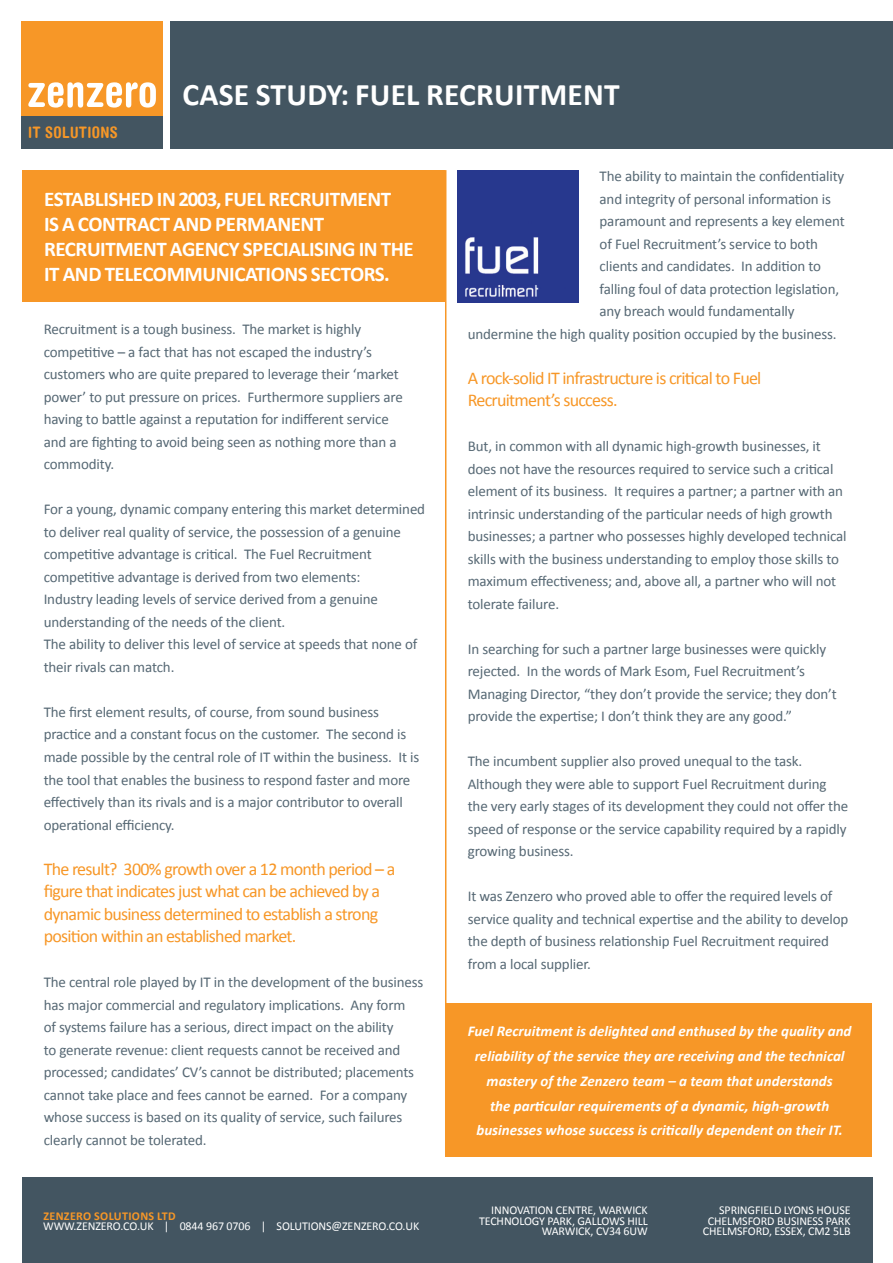
<style>
.page{position:relative;width:893px;height:1263px;background:#fff}
.page>*{position:absolute;margin:0;border:0;box-sizing:border-box;transform-origin:0 0}
.t1{font:700 31.5px "Calibri";letter-spacing:.01em;color:#fff}
.t2{font:700 21px/24.9px "Calibri";letter-spacing:-.02em;color:#fff}
.t3{font:18px/22.5px "Calibri";letter-spacing:-.04em;color:#f79727}
.t4{font:700 condensed 15.9px "Helvetica Rounded";letter-spacing:.02em;color:#f79727}
.t5{font:15px/22.5px "Calibri";letter-spacing:-.01em;color:#566874}
.t6{font:italic 700 15px/24.9px "Calibri";color:#fff;text-align:center}
.t7{font:12px/10.5px "Calibri";letter-spacing:-.01em;color:#fff;text-align:right}
.t8{font:700 12px "Calibri";letter-spacing:.03em;color:#f79727}
</style>
<div class="page">
<div style="left:22px;top:1178px;width:851px;height:85px;background:#435561"></div>
<div style="left:21px;top:116px;width:142px;height:33px;background:#435561"></div>
<div style="left:21px;top:21px;width:142px;height:95px;background:#f79727"></div>
<svg style="left:28px;top:82px;width:128px;height:26px"></svg>
<div style="left:171px;top:21px;width:722px;height:128px;background:#435561"></div>
<div style="left:445px;top:1003px;width:427px;height:154px;background:#f79727"></div>
<div style="left:22px;top:170px;width:423px;height:132px;background:#f79727"></div>
<hr style="left:445px;top:170px;width:1px;height:987px;background:#f79727">
<img style="left:457px;top:170px;width:121px;height:132px">
<p class="t4" style="left:28px;top:123px;width:91px">IT SOLUTIONS</p>
<h1 class="t1" style="left:182px;top:75px;width:439px">CASE STUDY: FUEL RECRUITMENT</h1>
<h2 class="t2" style="left:44px;top:186px;width:371px">ESTABLISHED IN 2003, FUEL RECRUITMENT<br>IS A CONTRACT AND PERMANENT RECRUITMENT AGENCY SPECIALISING IN THE IT AND TELECOMMUNICATIONS SECTORS.</h2>
<p class="t5" style="left:44px;top:317px;width:361px">Recruitment is a tough business. The market is highly competitive – a fact that has not escaped the industry’s customers who are quite prepared to leverage their ‘market power’ to put pressure on prices. Furthermore suppliers are having to battle against a reputation for indifferent service and are fighting to avoid being seen as nothing more than a commodity.</p>
<p class="t5" style="left:44px;top:497px;width:383px">For a young, dynamic company entering this market determined to deliver real quality of service, the possession of a genuine competitive advantage is critical. The Fuel Recruitment competitive advantage is derived from two elements:<br>Industry leading levels of service derived from a genuine understanding of the needs of the client.<br>The ability to deliver this level of service at speeds that none of their rivals can match.</p>
<p class="t5" style="left:44px;top:700px;width:377px">The first element results, of course, from sound business practice and a constant focus on the customer. The second is made possible by the central role of IT within the business. It is the tool that enables the business to respond faster and more effectively than its rivals and is a major contributor to overall operational efficiency.</p>
<p class="t3" style="left:44px;top:856px;width:353px">The result? 300% growth over a 12 month period – a figure that indicates just what can be achieved by a dynamic business determined to establish a strong position within an established market.</p>
<p class="t5" style="left:44px;top:970px;width:381px">The central role played by IT in the development of the business has major commercial and regulatory implications. Any form<br>of systems failure has a serious, direct impact on the ability<br>to generate revenue: client requests cannot be received and processed; candidates’ CV’s cannot be distributed; placements cannot take place and fees cannot be earned. For a company whose success is based on its quality of service, such failures clearly cannot be tolerated.</p>
<p class="t8" style="left:43px;top:1208px;width:134px">ZENZERO SOLUTIONS LTD</p>
<p class="t7" style="left:43px;top:1220px;width:378px">WWW.ZENZERO.CO.UK | 0844 967 0706 | SOLUTIONS@ZENZERO.CO.UK</p>
<p class="t5" style="left:600px;top:164px;width:246px">The ability to maintain the confidentiality</p>
<p class="t5" style="left:600px;top:187px;width:233px">and integrity of personal information is</p>
<p class="t5" style="left:600px;top:209px;width:247px">paramount and represents a key element</p>
<p class="t5" style="left:600px;top:232px;width:220px">of Fuel Recruitment’s service to both</p>
<p class="t5" style="left:600px;top:254px;width:223px">clients and candidates. In addition to</p>
<p class="t5" style="left:600px;top:277px;width:241px">falling foul of data protection legislation,</p>
<p class="t5" style="left:600px;top:299px;width:197px">any breach would fundamentally</p>
<p class="t5" style="left:468px;top:322px;width:370px">undermine the high quality position occupied by the business.</p>
<p class="t3" style="left:468px;top:366px;width:295px">A rock-solid IT infrastructure is critical to Fuel<br>Recruitment’s success.</p>
<p class="t5" style="left:468px;top:434px;width:380px">But, in common with all dynamic high-growth businesses, it does not have the resources required to service such a critical element of its business. It requires a partner; a partner with an intrinsic understanding of the particular needs of high growth businesses; a partner who possesses highly developed technical skills with the business understanding to employ those skills to maximum effectiveness; and, above all, a partner who will not tolerate failure.</p>
<p class="t5" style="left:468px;top:637px;width:371px">In searching for such a partner large businesses were quickly rejected. In the words of Mark Esom, Fuel Recruitment’s Managing Director, “they don’t provide the service; they don’t provide the expertise; I don’t think they are any good.”</p>
<p class="t5" style="left:468px;top:749px;width:382px">The incumbent supplier also proved unequal to the task.<br>Although they were able to support Fuel Recruitment during the very early stages of its development they could not offer the speed of response or the service capability required by a rapidly growing business.</p>
<p class="t5" style="left:468px;top:884px;width:382px">It was Zenzero who proved able to offer the required levels of service quality and technical expertise and the ability to develop the depth of business relationship Fuel Recruitment required from a local supplier.</p>
<p class="t6" style="left:468px;top:1018px;width:385px">Fuel Recruitment is delighted and enthused by the quality and reliability of the service they are receiving and the technical mastery of the Zenzero team – a team that understands<br>the particular requirements of a dynamic, high-growth businesses whose success is critically dependent on their IT.</p>
<p class="t7" style="left:479px;top:1205px;width:170px">INNOVATION CENTRE, WARWICK<br>TECHNOLOGY PARK, GALLOWS HILL<br>WARWICK, CV34 6UW</p>
<p class="t7" style="left:703px;top:1205px;width:149px">SPRINGFIELD LYONS HOUSE<br>CHELMSFORD BUSINESS PARK<br>CHELMSFORD, ESSEX, CM2 5LB</p>
</div>
